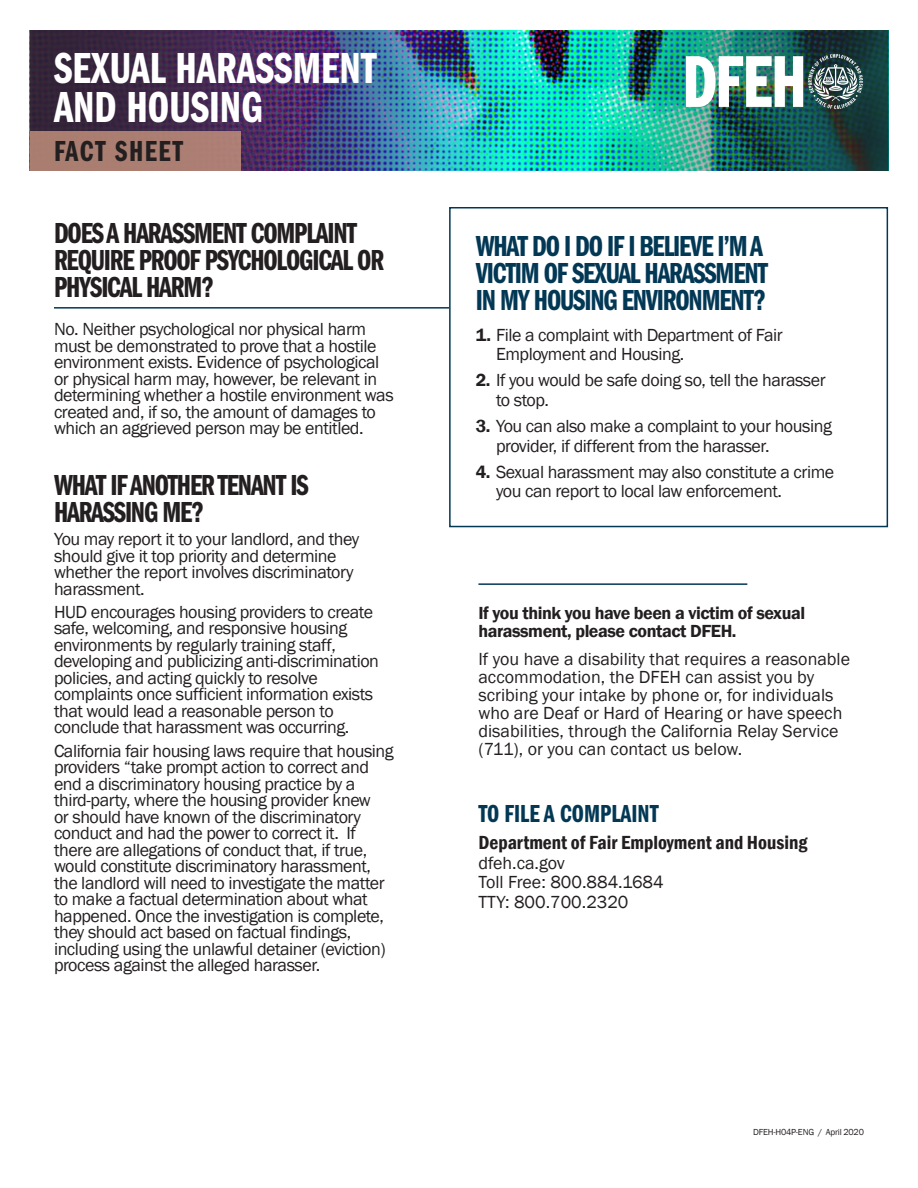
<style>
.page{position:relative;width:918px;height:1188px;background:#fff}
.page>*{position:absolute;margin:0;border:0;box-sizing:border-box;transform-origin:0 0}
.t1{font:45px/39px "Franklin Gothic LT Pro Dm Cm";color:#fff}
.t2{font:30px/27px "Franklin Gothic LT Pro Dm Cm";letter-spacing:-.04em;color:#231f20}
.t3{font:30px/27px "Franklin Gothic LT Pro Dm Cm";letter-spacing:-.04em;color:#033855}
.t4{font:30px "Franklin Gothic LT Pro Dm Cm";letter-spacing:.05em;color:#231f20}
.t5{font:25.5px "Franklin Gothic LT Pro Dm Cm";color:#033855}
.t6{font:600 condensed 19.5px "Franklin Gothic";color:#231f20}
.t7{font:18px/16.5px "Franklin Gothic";letter-spacing:-.025em;color:#231f20}
.t8{font:18px/18px "Franklin Gothic";color:#231f20}
.t9{font:600 18px/18px "Franklin Gothic";letter-spacing:-.025em;color:#231f20}
.t10{font:9px "Franklin Gothic";letter-spacing:-.025em;color:#231f20}
.s1{font-weight:600}
</style>
<div class="page">
<img style="left:507px;top:30px;width:87px;height:141px">
<img style="left:30px;top:30px;width:477px;height:141px">
<img style="left:594px;top:30px;width:294px;height:141px">
<div style="left:30px;top:131px;width:211px;height:40px;background:#ab7e71"></div>
<img style="left:686px;top:54px;width:177px;height:55px">
<hr style="left:478px;top:583px;width:269px;height:2px;background:#033855">
<hr style="left:54px;top:307px;width:395px;height:2px;background:#033855">
<div style="left:449px;top:207px;width:439px;height:320px;border:2px solid #033855"></div>
<h1 class="t1" style="left:54px;top:49px;width:325px">SEXUAL HARASSMENT<br>AND HOUSING</h1>
<h2 class="t4" style="left:54px;top:135px;width:131px">FACT SHEET</h2>
<h3 class="t2" style="left:54px;top:220px;width:332px">DOES A HARASSMENT COMPLAINT<br>REQUIRE PROOF PSYCHOLOGICAL OR<br>PHYSICAL HARM?</h3>
<p class="t7" style="left:54px;top:321px;width:341px">No. Neither psychological nor physical harm must be demonstrated to prove that a hostile environment exists. Evidence of psychological or physical harm may, however, be relevant in determining whether a hostile environment was created and, if so, the amount of damages to which an aggrieved person may be entitled.</p>
<h3 class="t2" style="left:54px;top:472px;width:256px">WHAT IF ANOTHER TENANT IS<br>HARASSING ME?</h3>
<p class="t7" style="left:54px;top:531px;width:307px">You may report it to your landlord, and they should give it top priority and determine whether the report involves discriminatory harassment.</p>
<p class="t7" style="left:54px;top:604px;width:327px">HUD encourages housing providers to create safe, welcoming, and responsive housing environments by regularly training staff, developing and publicizing anti-discrimination policies, and acting quickly to resolve complaints once sufficient information exists that would lead a reasonable person to conclude that harassment was occurring.</p>
<p class="t7" style="left:54px;top:743px;width:341px">California fair housing laws require that housing providers “take prompt action to correct and end a discriminatory housing practice by a third-party, where the housing provider knew<br>or should have known of the discriminatory conduct and had the power to correct it. If there are allegations of conduct that, if true, would constitute discriminatory harassment, the landlord will need to investigate the matter to make a factual determination about what happened. Once the investigation is complete, they should act based on factual findings, including using the unlawful detainer (eviction) process against the alleged harasser.</p>
<h3 class="t3" style="left:476px;top:233px;width:294px">WHAT DO I DO IF I BELIEVE I’M A<br>VICTIM OF SEXUAL HARASSMENT<br>IN MY HOUSING ENVIRONMENT?</h3>
<p class="t7" style="left:496px;top:325px;width:288px;line-height:19.5px;text-indent:-20px"><span class="s1">1.</span> File a complaint with Department of Fair<br>Employment and Housing.</p>
<p class="t7" style="left:496px;top:371px;width:331px;line-height:19.5px;text-indent:-20px"><span class="s1">2.</span> If you would be safe doing so, tell the harasser to stop.</p>
<p class="t7" style="left:496px;top:417px;width:337px;line-height:19.5px;text-indent:-20px"><span class="s1">3.</span> You can also make a complaint to your housing provider, if different from the harasser.</p>
<p class="t7" style="left:496px;top:463px;width:340px;line-height:19.5px;text-indent:-20px"><span class="s1">4.</span> Sexual harassment may also constitute a crime you can report to local law enforcement.</p>
<h4 class="t9" style="left:478px;top:604px;width:328px">If you think you have been a victim of sexual harassment, please contact DFEH.</h4>
<p class="t8" style="left:478px;top:651px;width:373px">If you have a disability that requires a reasonable accommodation, the DFEH can assist you by scribing your intake by phone or, for individuals who are Deaf or Hard of Hearing or have speech disabilities, through the California Relay Service (711), or you can contact us below.</p>
<h3 class="t5" style="left:478px;top:800px;width:182px">TO FILE A COMPLAINT</h3>
<p class="t6" style="left:478px;top:830px;width:330px">Department of Fair Employment and Housing</p>
<p class="t8" style="left:478px;top:854px;width:88px">dfeh.ca.gov</p>
<p class="t8" style="left:478px;top:874px;width:187px">Toll Free: 800.884.1684</p>
<p class="t8" style="left:478px;top:893px;width:152px">TTY: 800.700.2320</p>
<p class="t10" style="left:753px;top:1126px;width:112px">DFEH-H04P-ENG / April 2020</p>
</div>
